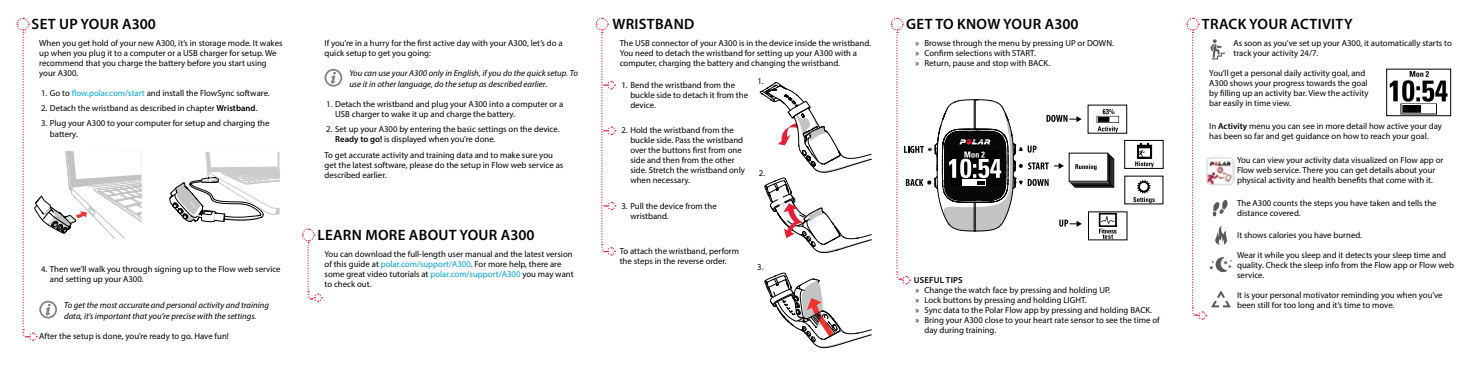
<style>
.page{position:relative;width:1471px;height:373px;background:#fff}
.page>*{position:absolute;margin:0;border:0;box-sizing:border-box;transform-origin:0 0}
.t1{font:600 15px "Myriad Pro";letter-spacing:.02em;color:#000}
.t2{font:8.75px/10px "Myriad Pro";color:#000}
.t3{font:italic 8.75px/10.5px "Myriad Pro";color:#000}
.t4{font:600 8.75px "Myriad Pro";color:#000}
.s1{color:#00a1d6}
.s2{font-weight:600}
</style>
<div class="page">
<svg style="left:1133px;top:179px;width:21px;height:24px"></svg>
<div style="left:1124px;top:140px;width:39px;height:28px;border:1px solid #000"></div>
<svg style="left:1135px;top:143px;width:18px;height:24px"></svg>
<svg style="left:169px;top:152px;width:111px;height:71px"></svg>
<svg style="left:890px;top:17px;width:228px;height:268px"></svg>
<svg style="left:16px;top:17px;width:126px;height:324px"></svg>
<svg style="left:324px;top:69px;width:18px;height:17px"></svg>
<svg style="left:595px;top:17px;width:21px;height:239px"></svg>
<svg style="left:302px;top:228px;width:21px;height:74px"></svg>
<svg style="left:1186px;top:17px;width:46px;height:303px"></svg>
<img style="left:1205px;top:155px;width:29px;height:30px">
<div style="left:1386px;top:69px;width:64px;height:47px;border:1px solid #000"></div>
<svg style="left:1389px;top:71px;width:58px;height:30px"></svg>
<div style="left:1401px;top:104px;width:35px;height:9px;border:1px solid #fff"></div>
<div style="left:1402px;top:105px;width:18px;height:7px;background:#000"></div>
<div style="left:1402px;top:105px;width:19px;height:7px;border:1px solid #000"></div>
<svg style="left:759px;top:82px;width:113px;height:267px"></svg>
<h1 class="t1" style="left:32px;top:14px;width:126px">SET UP YOUR A300</h1>
<h1 class="t1" style="left:612px;top:14px;width:84px">WRISTBAND</h1>
<p class="t2" style="left:39px;top:37px;width:245px">When you get hold of your new A300, it’s in storage mode. It wakes up when you plug it to a computer or a USB charger for setup. We recommend that you charge the battery before you start using your A300.</p>
<p class="t2" style="left:41px;top:87px;width:230px">1. Go to <span class="s1">flow.polar.com/start</span> and install the FlowSync software.</p>
<p class="t2" style="left:41px;top:103px;width:218px">2. Detach the wristband as described in chapter <span class="s2">WRISTBAND</span>.</p>
<p class="t2" style="left:50px;top:118px;width:221px;text-indent:-9px">3. Plug your A300 to your computer for setup and charging the battery.</p>
<p class="t2" style="left:324px;top:37px;width:240px">If you’re in a hurry for the first active day with your A300, let’s do a quick setup to get you going:</p>
<p class="t3" style="left:349px;top:68px;width:230px">You can use your A300 only in English, if you do the quick setup. To use it in other language, do the setup as described earlier.</p>
<p class="t2" style="left:335px;top:98px;width:229px;text-indent:-9px">1. Detach the wristband and plug your A300 into a computer or a<br>USB charger to wake it up and charge the battery.</p>
<p class="t2" style="left:335px;top:124px;width:226px;text-indent:-9px">2. Set up your A300 by entering the basic settings on the device.<br><span class="s2">READY TO GO!</span> is displayed when you’re done.</p>
<p class="t2" style="left:324px;top:149px;width:240px">To get accurate activity and training data and to make sure you get the latest software, please do the setup in Flow web service as described earlier.</p>
<p class="t2" style="left:619px;top:37px;width:253px">The USB connector of your A300 is in the device inside the wristband.<br>You need to detach the wristband for setting up your A300 with a computer, charging the battery and changing the wristband.</p>
<p class="t2" style="left:757px;top:76px;width:8px">1.</p>
<p class="t2" style="left:630px;top:79px;width:119px;text-indent:-9px">1. Bend the wristband from the buckle side to detach it from the device.</p>
<p class="t2" style="left:630px;top:125px;width:116px;text-indent:-9px">2. Hold the wristband from the buckle side. Pass the wristband over the buttons first from one side and then from the other side. Stretch the wristband only when necessary.</p>
<p class="t2" style="left:630px;top:200px;width:88px;text-indent:-9px">3. Pull the device from the wristband.</p>
<p class="t2" style="left:619px;top:245px;width:121px">To attach the wristband, perform the steps in the reverse order.</p>
<p class="t2" style="left:759px;top:168px;width:8px">2.</p>
<h1 class="t1" style="left:317px;top:224px;width:219px">LEARN MORE ABOUT YOUR A300</h1>
<p class="t2" style="left:324px;top:248px;width:251px">You can download the full-length user manual and the latest version of this guide at <span class="s1">polar.com/support/A300</span>. For more help, there are some great video tutorials at <span class="s1">polar.com/support/A300</span> you may want to check out.</p>
<p class="t2" style="left:757px;top:261px;width:8px">3.</p>
<p class="t2" style="left:50px;top:263px;width:232px;text-indent:-9px">4. Then we’ll walk you through signing up to the Flow web service and setting up your A300.</p>
<p class="t3" style="left:64px;top:299px;width:206px">To get the most accurate and personal activity and training data, it’s important that you’re precise with the settings.</p>
<p class="t2" style="left:39px;top:330px;width:191px">After the setup is done, you’re ready to go. Have fun!</p>
<h1 class="t1" style="left:906px;top:14px;width:174px">GET TO KNOW YOUR A300</h1>
<p class="t2" style="left:915px;top:37px;width:200px">» Browse through the menu by pressing UP or DOWN. » Confirm selections with START.<br>» Return, pause and stop with BACK.</p>
<p class="t4" style="left:914px;top:274px;width:17px">USEFUL</p>
<p class="t4" style="left:946px;top:274px;width:18px">TIPS</p>
<p class="t2" style="left:915px;top:284px;width:196px">» Change the watch face by pressing and holding UP.</p>
<p class="t2" style="left:915px;top:294px;width:173px">» Lock buttons by pressing and holding LIGHT.</p>
<p class="t2" style="left:915px;top:304px;width:238px">» Sync data to the Polar Flow app by pressing and holding BACK.</p>
<p class="t2" style="left:915px;top:314px;width:246px">» Bring your A300 close to your heart rate sensor to see the time of</p>
<p class="t2" style="left:924px;top:324px;width:73px">day during training.</p>
<h1 class="t1" style="left:1202px;top:14px;width:152px">TRACK YOUR ACTIVITY</h1>
<p class="t2" style="left:1233px;top:37px;width:220px">As soon as you’ve set up your A300, it automatically starts to track your activity 24/7.</p>
<p class="t2" style="left:1209px;top:68px;width:161px">You’ll get a personal daily activity goal, and A300 shows your progress towards the goal by filling up an activity bar. View the activity bar easily in time view.</p>
<p class="t2" style="left:1209px;top:121px;width:234px">In <span class="s2">ACTIVITY</span> menu you can see in more detail how active your day has been so far and get guidance on how to reach your goal.</p>
<p class="t2" style="left:1237px;top:155px;width:208px">You can view your activity data visualized on Flow app or<br>Flow web service. There you can get details about your physical activity and health benefits that come with it.</p>
<p class="t2" style="left:1237px;top:198px;width:201px">The A300 counts the steps you have taken and tells the distance covered.</p>
<p class="t2" style="left:1237px;top:229px;width:126px">It shows calories you have burned.</p>
<p class="t2" style="left:1237px;top:249px;width:218px">Wear it while you sleep and it detects your sleep time and quality. Check the sleep info from the Flow app or Flow web service.</p>
<p class="t2" style="left:1237px;top:289px;width:207px">It is your personal motivator reminding you when you’ve been still for too long and it’s time to move.</p>
</div>
